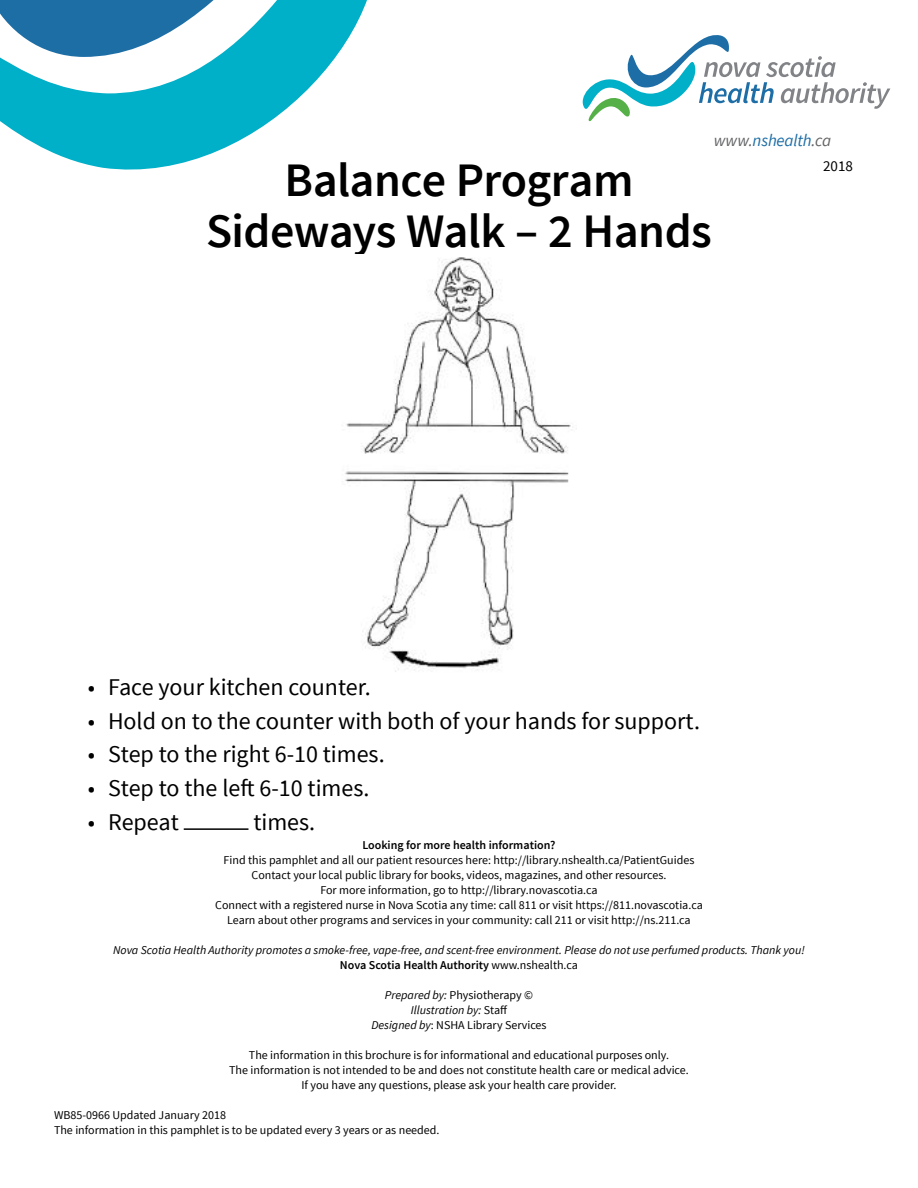
<style>
.page{position:relative;width:918px;height:1188px;background:#fff}
.page>*{position:absolute;margin:0;border:0;box-sizing:border-box;transform-origin:0 0}
.Pamphlet_Title{font:600 48px "Source Sans Pro";letter-spacing:-.01em;color:#000}
.t1{font:24px "Source Sans Pro";color:#000}
.t2{font:italic 16.95px "Source Sans Pro";letter-spacing:-.01em;color:#1e6ea6}
.page{font:15px "Source Sans Pro";color:#000}
.body_text{font:12px/15px "Source Sans Pro";color:#000;text-align:center}
.body_text-2{font:italic 12px "Source Sans Pro";color:#000}
.body_text-3{font:600 12px "Source Sans Pro";color:#000}
.s1{color:#636466}
.s2{font-weight:400}
.s3{font-style:italic}
.s4{font-style:normal}
</style>
<div class="page">
<hr style="left:184px;top:828px;width:64px;height:2px;background:#000">
<img style="left:345px;top:257px;width:228px;height:415px">
<svg style="left:582px;top:35px;width:308px;height:87px"></svg>
<svg style="left:0;top:0;width:367px;height:170px"></svg>
<p class="t2" style="left:714px;top:130px;width:119px"><span class="s1">www.</span>nshealth<span class="s1">.ca</span></p>
<p class="Pamphlet_Title" style="left:284px;top:150px;width:351px">Balance Program</p>
<p class="Pamphlet_Title" style="left:206px;top:201px;width:507px">Sideways Walk – 2 Hands</p>
<p class="page" style="left:823px;top:157px;width:31px">2018</p>
<p class="t1" style="left:88px;top:672px;width:284px">• Face your kitchen counter.</p>
<p class="t1" style="left:88px;top:706px;width:614px">• Hold on to the counter with both of your hands for support.</p>
<p class="t1" style="left:88px;top:740px;width:298px">• Step to the right 6-10 times.</p>
<p class="t1" style="left:88px;top:773px;width:283px">• Step to the left 6-10 times.</p>
<p class="t1" style="left:88px;top:807px;width:93px">• Repeat</p>
<p class="t1" style="left:253px;top:807px;width:63px">times.</p>
<p class="body_text-3" style="left:362px;top:837px;width:195px">Looking for more health information?</p>
<p class="body_text" style="left:224px;top:853px;width:472px">Find this pamphlet and all our patient resources here: http://library.nshealth.ca/PatientGuides<br>Contact your local public library for books, videos, magazines, and other resources.</p>
<p class="body_text" style="left:320px;top:883px;width:279px">For more information, go to http://library.novascotia.ca</p>
<p class="body_text" style="left:215px;top:898px;width:489px">Connect with a registered nurse in Nova Scotia any time: call 811 or visit https://811.novascotia.ca</p>
<p class="body_text" style="left:227px;top:913px;width:465px">Learn about other programs and services in your community: call 211 or visit http://ns.211.ca</p>
<p class="body_text-2" style="left:113px;top:943px;width:693px">Nova Scotia Health Authority promotes a smoke-free, vape-free, and scent-free environment. Please do not use perfumed products. Thank you!</p>
<p class="body_text-3" style="left:340px;top:957px;width:240px">Nova Scotia Health Authority <span class="s2">www.nshealth.ca</span></p>
<p class="body_text" style="left:385px;top:988px;width:150px"><span class="s3">Prepared by:</span> Physiotherapy ©</p>
<p class="body_text-2" style="left:411px;top:1003px;width:98px">Illustration by: <span class="s4">Staff</span></p>
<p class="body_text" style="left:371px;top:1018px;width:177px"><span class="s3">Designed by</span>: NSHA Library Services</p>
<p class="body_text" style="left:249px;top:1048px;width:422px">The information in this brochure is for informational and educational purposes only.</p>
<p class="body_text" style="left:229px;top:1063px;width:461px">The information is not intended to be and does not constitute health care or medical advice.</p>
<p class="body_text" style="left:301px;top:1078px;width:317px">If you have any questions, please ask your health care provider.</p>
<p class="body_text" style="left:54px;top:1108px;width:174px">WB85-0966 Updated January 2018</p>
<p class="body_text" style="left:54px;top:1123px;width:387px">The information in this pamphlet is to be updated every 3 years or as needed.</p>
</div>
